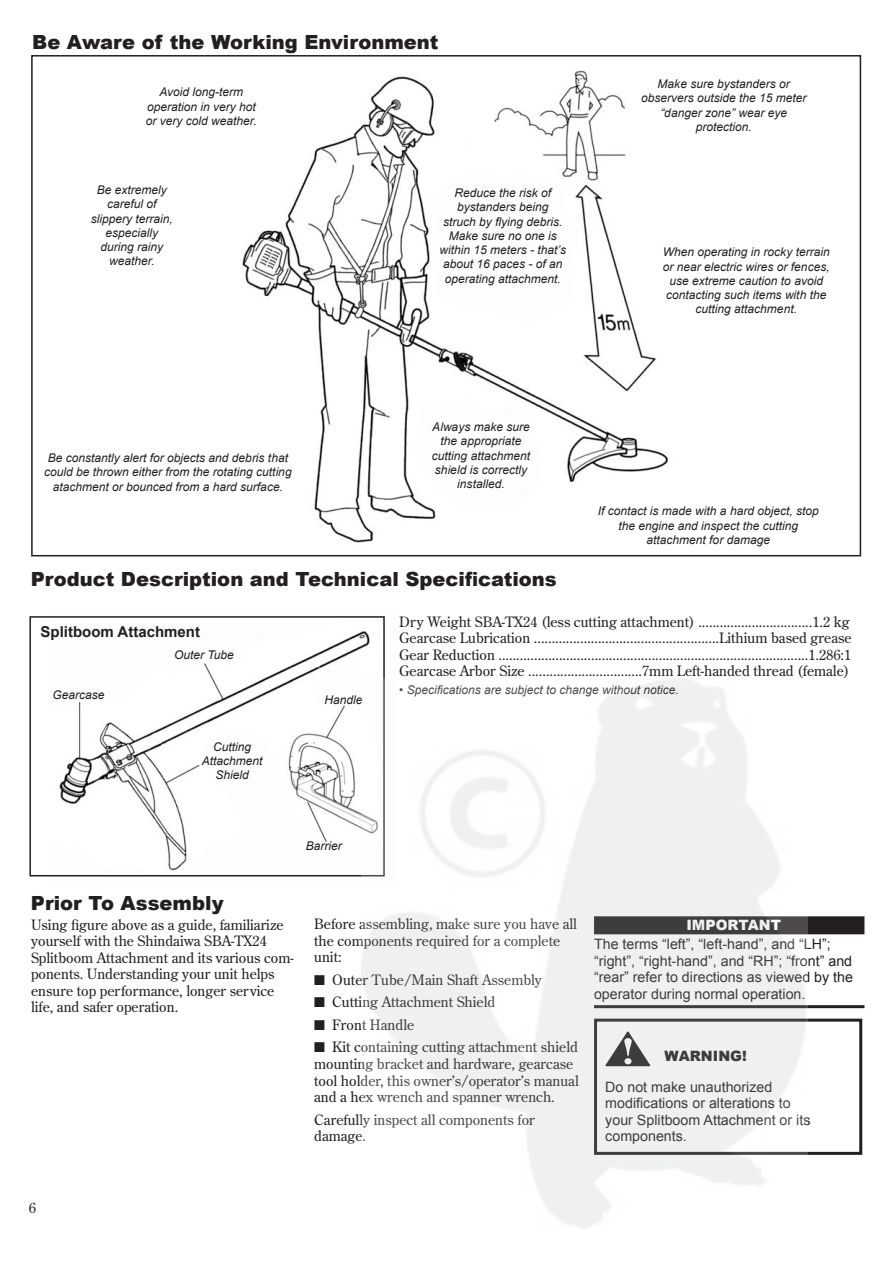
<style>
.page{position:relative;width:893px;height:1263px;background:#fff}
.page>*{position:absolute;margin:0;border:0;box-sizing:border-box;transform-origin:0 0}
.t1{font:900 19.5px "Arial";color:#231f20}
.t2{font:700 15px "Arial";color:#231f20}
.t3{font:14.25px/16.5px "Century Old Style Std";color:#231f20}
.t4{font:14.25px/16.5px "Arial";color:#231f20}
.t5{font:900 14.25px "Arial";color:#fff}
.t6{font:900 14.25px "Arial";color:#231f20}
.t7{font:italic 12px/14.2px "Arial";color:#231f20;text-align:center}
</style>
<div class="page">
<img style="left:50px;top:631px;width:320px;height:246px">
<img style="left:242px;top:70px;width:426px;height:473px">
<div style="left:594px;top:916px;width:270px;height:18px;background:#231f20"></div>
<hr style="left:594px;top:1005px;width:270px;height:3px;background:#231f20">
<div style="left:594px;top:1019px;width:268px;height:136px;border:3px solid #231f20"></div>
<div style="left:29px;top:616px;width:356px;height:260px;border:2px solid #231f20"></div>
<img style="left:361px;top:678px;width:447px;height:551px">
<h1 class="t1" style="left:32px;top:28px;width:408px">Be Aware of the Working Environment</h1>
<p class="t7" style="left:146px;top:85px;width:112px">Avoid long-term operation in very hot or very cold weather.</p>
<p class="t7" style="left:91px;top:183px;width:84px">Be extremely careful of slippery terrain, especially during rainy weather.</p>
<p class="t7" style="left:439px;top:186px;width:128px">Reduce the risk of bystanders being struch by flying debris.<br>Make sure no one is within 15 meters - that’s about 16 paces - of an operating attachment.</p>
<p class="t7" style="left:641px;top:77px;width:167px">Make sure bystanders or observers outside the 15 meter “danger zone” wear eye protection.</p>
<p class="t7" style="left:663px;top:245px;width:168px">When operating in rocky terrain or near electric wires or fences, use extreme caution to avoid contacting such items with the cutting attachment.</p>
<p class="t7" style="left:44px;top:451px;width:249px">Be constantly alert for objects and debris that could be thrown either from the rotating cutting atachment or bounced from a hard surface.</p>
<p class="t7" style="left:432px;top:420px;width:100px">Always make sure the appropriate cutting attachment shield is correctly installed.</p>
<h1 class="t1" style="left:31px;top:565px;width:528px">Product Description and Technical Specifications</h1>
<p class="t7" style="left:598px;top:504px;width:222px">If contact is made with a hard object, stop the engine and inspect the cutting attachment for damage</p>
<p class="t2" style="left:41px;top:622px;width:161px">Splitboom Attachment</p>
<p class="t7" style="left:52px;top:688px;width:54px">Gearcase</p>
<p class="t7" style="left:174px;top:648px;width:61px">Outer Tube</p>
<p class="t7" style="left:202px;top:739px;width:62px">Cutting<br>Attachment<br>Shield</p>
<h1 class="t1" style="left:31px;top:889px;width:194px">Prior To Assembly</h1>
<p class="t7" style="left:325px;top:693px;width:40px">Handle</p>
<p class="t3" style="left:399px;top:613px;width:454px">Dry Weight SBA-TX24 (less cutting attachment) ................................1.2 kg Gearcase Lubrication ....................................................Lithium based grease Gear Reduction .......................................................................................1.286:1<br>Gearcase Arbor Size ................................7mm Left-handed thread (female)</p>
<p class="t7" style="left:399px;top:683px;width:281px">• Specifications are subject to change without notice.</p>
<p class="t7" style="left:306px;top:839px;width:37px">Barrier</p>
<p class="t3" style="left:31px;top:916px;width:264px">Using figure above as a guide, familiarize yourself with the Shindaiwa SBA-TX24<br>Splitboom Attachment and its various com&shy;ponents. Understanding your unit helps ensure top performance, longer service life, and safer operation.</p>
<p class="t3" style="left:314px;top:916px;width:264px">Before assembling, make sure you have all the components required for a complete unit:</p>
<p class="t3" style="left:314px;top:971px;width:229px">■ Outer Tube/Main Shaft Assembly</p>
<p class="t3" style="left:314px;top:994px;width:183px">■ Cutting Attachment Shield</p>
<p class="t3" style="left:314px;top:1016px;width:102px">■ Front Handle</p>
<p class="t3" style="left:314px;top:1039px;width:266px">■ Kit containing cutting attachment shield mounting bracket and hardware, gearcase tool holder, this owner’s/operator’s manual and a hex wrench and spanner wrench.</p>
<p class="t3" style="left:314px;top:1111px;width:222px">Carefully inspect all components for damage.</p>
<p class="t5" style="left:686px;top:914px;width:96px">IMPORTANT</p>
<p class="t4" style="left:594px;top:936px;width:260px">The terms “left”, “left-hand”, and “LH”; “right”, “right-hand”, and “RH”; “front” and “rear” refer to directions as viewed by the operator during normal operation.</p>
<p class="t6" style="left:664px;top:1045px;width:84px">WARNING!</p>
<p class="t4" style="left:605px;top:1079px;width:207px">Do not make unauthorized modifications or alterations to your Splitboom Attachment or its components.</p>
<p class="t3" style="left:29px;top:1199px;width:9px">6</p>
</div>
